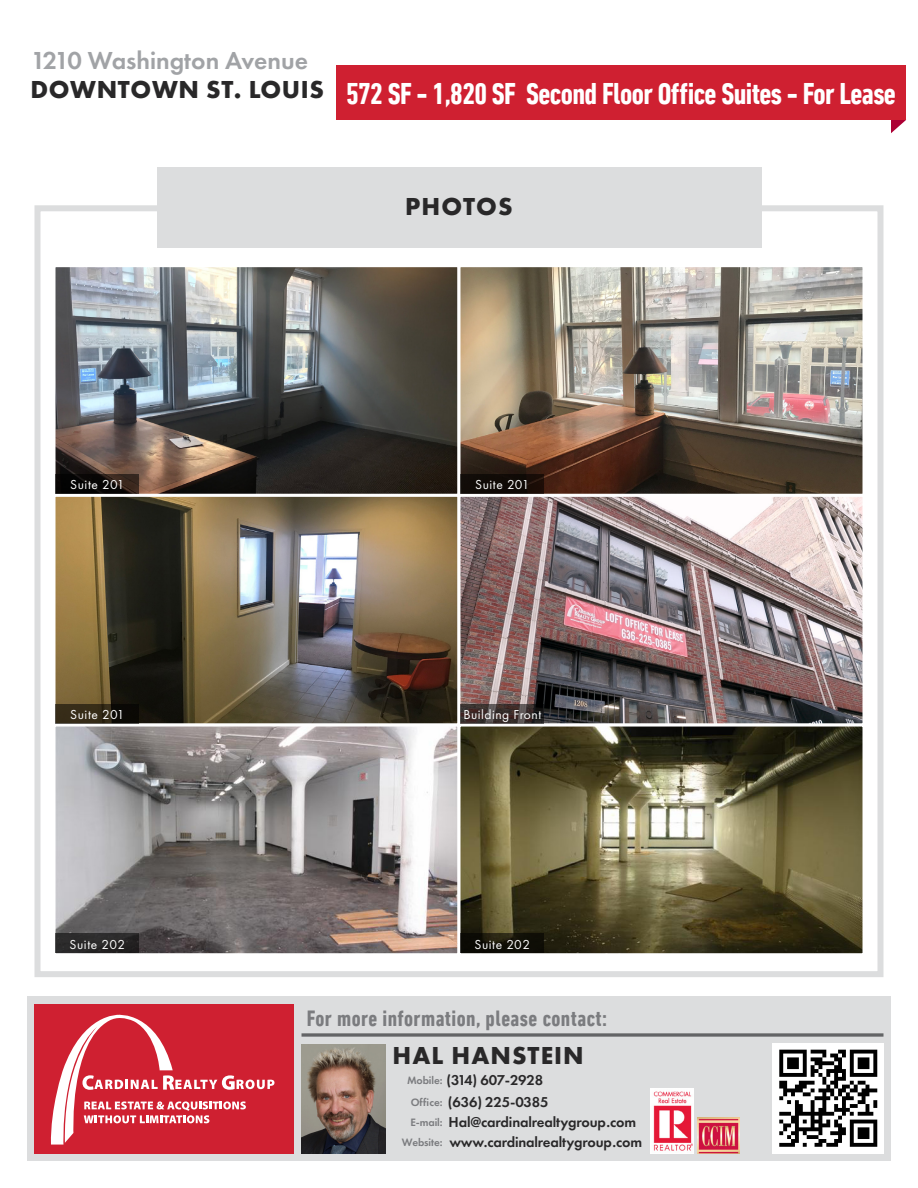
<style>
.page{position:relative;width:918px;height:1188px;background:#fff}
.page>*{position:absolute;margin:0;border:0;box-sizing:border-box;transform-origin:0 0}
.t1{font:700 condensed 30.6px "DIN Next LT Pro";letter-spacing:-.02em;color:#fff}
.t2{font:700 25.5px "Futura PT";letter-spacing:.04em;color:#292829}
.t3{font:600 25.5px "Futura PT";color:#a1a3a6}
.t4{font:700 condensed 22.5px "DIN Next LT Pro";letter-spacing:.02em;color:#7b7c7f}
.t5{font:600 14.85px/22.4px "Futura PT";letter-spacing:-.01em;color:#292829}
.t6{font:13.5px "Futura PT";letter-spacing:.04em;color:#fff}
.t7{font:600 11.1px/22.4px "Futura PT";letter-spacing:-.01em;color:#7b7c7f;text-align:center}
</style>
<div class="page">
<div style="left:27px;top:997px;width:864px;height:164px;background:#dcddde"></div>
<svg style="left:302px;top:1033px;width:582px;height:4px;background:#77787a"></svg>
<div style="left:35px;top:1004px;width:259px;height:150px;background:#cf2031"></div>
<svg style="left:891px;top:120px;width:15px;height:13px"></svg>
<img style="left:773px;top:1043px;width:111px;height:111px">
<img style="left:302px;top:1044px;width:83px;height:110px">
<svg style="left:50px;top:1014px;width:225px;height:131px"></svg>
<div style="left:337px;top:65px;width:569px;height:55px;background:#cf2031"></div>
<img style="left:651px;top:1089px;width:42px;height:65px">
<img style="left:697px;top:1118px;width:43px;height:36px">
<div style="left:157px;top:167px;width:604px;height:81px;background:#dcddde"></div>
<div style="left:34px;top:205px;width:850px;height:772px;border:6px solid #dcddde"></div>
<img style="left:56px;top:268px;width:806px;height:684px">
<div style="left:52px;top:264px;width:408px;height:233px;border:3px solid #fff"></div>
<div style="left:458px;top:264px;width:408px;height:233px;border:3px solid #fff"></div>
<div style="left:52px;top:494px;width:408px;height:233px;border:3px solid #fff"></div>
<div style="left:458px;top:494px;width:408px;height:233px;border:3px solid #fff"></div>
<div style="left:52px;top:724px;width:408px;height:232px;border:3px solid #fff"></div>
<div style="left:458px;top:724px;width:408px;height:232px;border:3px solid #fff"></div>
<svg style="left:56px;top:474px;width:83px;height:20px;background:#16100d"></svg>
<svg style="left:56px;top:704px;width:83px;height:20px;background:#292214"></svg>
<svg style="left:460px;top:704px;width:84px;height:20px;background:#3d3332"></svg>
<div style="left:56px;top:934px;width:83px;height:19px;background:#2a292a"></div>
<div style="left:460px;top:474px;width:84px;height:20px;background:#110b06"></div>
<svg style="left:460px;top:934px;width:84px;height:19px;background:#121007"></svg>
<h2 class="t3" style="left:31px;top:44px;width:278px">1210 Washington Avenue</h2>
<h2 class="t2" style="left:30px;top:73px;width:295px">DOWNTOWN ST. LOUIS</h2>
<h1 class="t1" style="left:346px;top:76px;width:551px">572 SF - 1,820 SF Second Floor Office Suites - For Lease</h1>
<h2 class="t2" style="left:405px;top:190px;width:109px">PHOTOS</h2>
<p class="t6" style="left:70px;top:477px;width:56px">Suite 201</p>
<p class="t6" style="left:475px;top:477px;width:56px">Suite 201</p>
<p class="t6" style="left:70px;top:706px;width:56px">Suite 201</p>
<p class="t6" style="left:463px;top:706px;width:80px">Building Front</p>
<p class="t6" style="left:70px;top:936px;width:57px">Suite 202</p>
<p class="t6" style="left:475px;top:936px;width:57px">Suite 202</p>
<h3 class="t4" style="left:307px;top:1005px;width:302px">For more information, please contact:</h3>
<h2 class="t2" style="left:393px;top:1039px;width:193px">HAL HANSTEIN</h2>
<p class="t5" style="left:446px;top:1069px;width:104px">(314) 607-2928 (636) 225-0385</p>
<p class="t5" style="left:449px;top:1112px;width:195px;line-height:20px">Hal@cardinalrealtygroup.com www.cardinalrealtygroup.com</p>
<p class="t7" style="left:407px;top:1069px;width:37px">Mobile:<br>Office:</p>
<p class="t7" style="left:402px;top:1112px;width:42px;line-height:20px;text-align:right">E-mail:<br>Website:</p>
</div>
